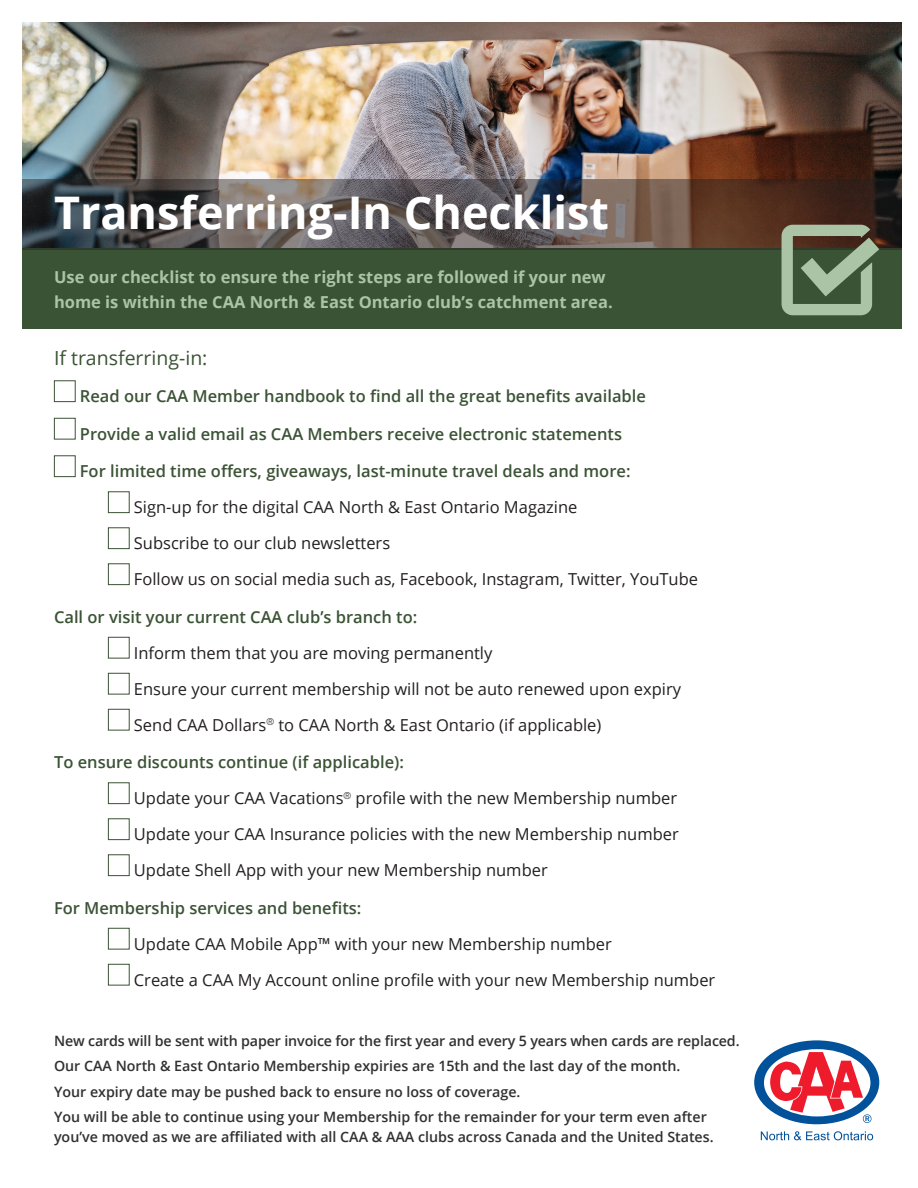
<style>
.page{position:relative;width:918px;height:1188px;background:#fff}
.page>*{position:absolute;margin:0;border:0;box-sizing:border-box;transform-origin:0 0}
.t1{font:700 45px "Open Sans";color:#fff}
.t2{font:19.5px "Open Sans";color:#3b5335}
.t3{font:16.5px/36px "Open Sans";color:#231f20}
.t4{font:600 16.5px "Open Sans";color:#3b5335}
.t5{font:700 16.5px/25.5px "Open Sans";color:#acc4a6}
.t6{font:600 14.25px/25.5px "Open Sans";color:#312f30}
</style>
<div class="page">
<div style="left:22px;top:248px;width:880px;height:81px;background:#3b5335"></div>
<img style="left:22px;top:23px;width:880px;height:157px">
<svg style="left:22px;top:180px;width:880px;height:70px;background:#564d4a"></svg>
<svg style="left:761px;top:1131px;width:112px;height:9px"></svg>
<svg style="left:754px;top:1040px;width:125px;height:84px"></svg>
<div style="left:54px;top:380px;width:22px;height:22px;border:1px solid #3b5335"></div>
<div style="left:54px;top:418px;width:22px;height:22px;border:1px solid #3b5335"></div>
<div style="left:54px;top:455px;width:22px;height:22px;border:1px solid #3b5335"></div>
<div style="left:108px;top:491px;width:22px;height:22px;border:1px solid #3b5335"></div>
<div style="left:108px;top:527px;width:22px;height:22px;border:1px solid #3b5335"></div>
<div style="left:108px;top:563px;width:22px;height:22px;border:1px solid #3b5335"></div>
<div style="left:108px;top:637px;width:22px;height:21px;border:1px solid #3b5335"></div>
<div style="left:108px;top:673px;width:22px;height:21px;border:1px solid #3b5335"></div>
<div style="left:108px;top:709px;width:22px;height:21px;border:1px solid #3b5335"></div>
<div style="left:108px;top:782px;width:22px;height:22px;border:1px solid #3b5335"></div>
<div style="left:108px;top:818px;width:22px;height:22px;border:1px solid #3b5335"></div>
<div style="left:108px;top:854px;width:22px;height:22px;border:1px solid #3b5335"></div>
<div style="left:108px;top:928px;width:22px;height:22px;border:1px solid #3b5335"></div>
<div style="left:108px;top:964px;width:22px;height:22px;border:1px solid #3b5335"></div>
<svg style="left:782px;top:225px;width:97px;height:90px"></svg>
<p class="t1" style="left:54px;top:181px;width:557px">Transferring-In Checklist</p>
<p class="t5" style="left:54px;top:263px;width:560px">Use our checklist to ensure the right steps are followed if your new home is within the CAA North &amp; East Ontario club’s catchment area.</p>
<p class="t2" style="left:54px;top:345px;width:155px">If transferring-in:</p>
<p class="t4" style="left:80px;top:385px;width:568px">Read our CAA Member handbook to find all the great benefits available</p>
<p class="t4" style="left:80px;top:422px;width:544px">Provide a valid email as CAA Members receive electronic statements</p>
<p class="t4" style="left:80px;top:460px;width:552px">For limited time offers, giveaways, last-minute travel deals and more:</p>
<p class="t3" style="left:134px;top:489px;width:445px">Sign-up for the digital CAA North &amp; East Ontario Magazine</p>
<p class="t3" style="left:134px;top:525px;width:258px">Subscribe to our club newsletters</p>
<p class="t3" style="left:134px;top:561px;width:566px">Follow us on social media such as, Facebook, Instagram, Twitter, YouTube</p>
<p class="t4" style="left:54px;top:605px;width:365px">Call or visit your current CAA club’s branch to:</p>
<p class="t3" style="left:134px;top:634px;width:360px">Inform them that you are moving permanently</p>
<p class="t3" style="left:134px;top:670px;width:549px">Ensure your current membership will not be auto renewed upon expiry</p>
<p class="t3" style="left:134px;top:706px;width:469px">Send CAA Dollars<sup>®</sup> to CAA North &amp; East Ontario (if applicable)</p>
<p class="t4" style="left:54px;top:751px;width:351px">To ensure discounts continue (if applicable):</p>
<p class="t3" style="left:134px;top:780px;width:546px">Update your CAA Vacations<sup>®</sup> profile with the new Membership number<br>Update your CAA Insurance policies with the new Membership number</p>
<p class="t3" style="left:134px;top:852px;width:415px">Update Shell App with your new Membership number</p>
<p class="t4" style="left:54px;top:896px;width:309px">For Membership services and benefits:</p>
<p class="t3" style="left:134px;top:925px;width:480px">Update CAA Mobile App™ with your new Membership number</p>
<p class="t3" style="left:134px;top:961px;width:583px">Create a CAA My Account online profile with your new Membership number</p>
<p class="t6" style="left:54px;top:1027px;width:687px">New cards will be sent with paper invoice for the first year and every 5 years when cards are replaced.</p>
<p class="t6" style="left:54px;top:1053px;width:628px">Our CAA North &amp; East Ontario Membership expiries are 15th and the last day of the month.</p>
<p class="t6" style="left:54px;top:1078px;width:654px">Your expiry date may be pushed back to ensure no loss of coverage.<br>You will be able to continue using your Membership for the remainder for your term even after</p>
<p class="t6" style="left:54px;top:1123px;width:661px">you’ve moved as we are affiliated with all CAA &amp; AAA clubs across Canada and the United States.</p>
</div>
